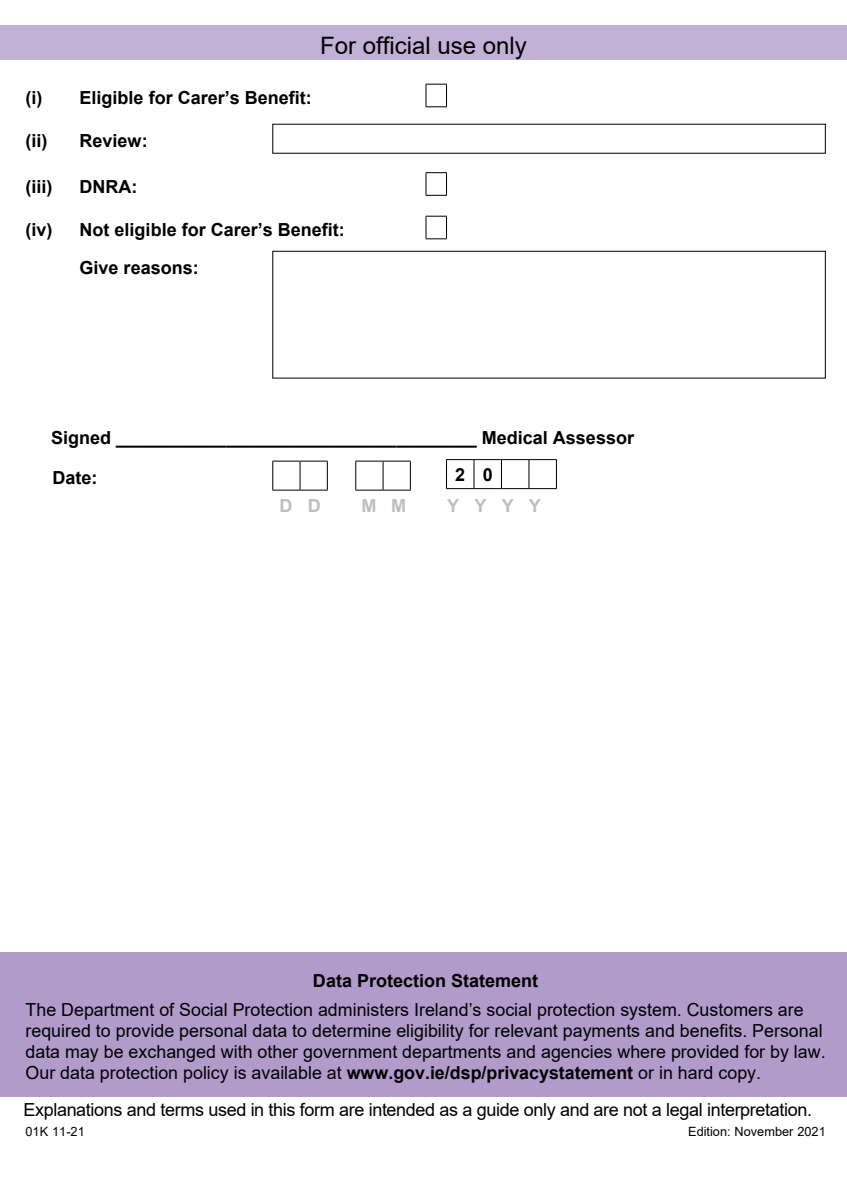
<style>
.page{position:relative;width:847px;height:1195px;background:#fff}
.page>*{position:absolute;margin:0;border:0;box-sizing:border-box;transform-origin:0 0}
.t1{font:24px "Arial";color:#000}
.t2{font:18px/21px "Arial";color:#000}
.t3{font:700 18px "Arial";color:#000}
.t4{font:18px "Arial";letter-spacing:-.02em;color:#000}
.t5{font:700 18px "Arial";color:#bcbec0}
.t6{font:12.75px "Arial";color:#000}
.s1{font-weight:700}
</style>
<div class="page">
<div style="left:0;top:26px;width:846px;height:34px;background:#c1b1d7"></div>
<svg style="left:272px;top:461px;width:56px;height:30px"></svg>
<svg style="left:355px;top:461px;width:56px;height:30px"></svg>
<div style="left:272px;top:251px;width:553px;height:127px;border:1px solid #000"></div>
<svg style="left:425px;top:84px;width:22px;height:23px"></svg>
<svg style="left:425px;top:172px;width:22px;height:24px"></svg>
<svg style="left:425px;top:216px;width:22px;height:23px"></svg>
<div style="left:0;top:952px;width:846px;height:145px;background:#b09bca"></div>
<svg style="left:446px;top:459px;width:110px;height:30px"></svg>
<h1 class="t1" style="left:320px;top:36px;width:208px">For official use only</h1>
<p class="t3" style="left:26px;top:91px;width:288px">(i) Eligible for Carer’s Benefit:</p>
<p class="t3" style="left:26px;top:134px;width:23px">(ii)</p>
<p class="t3" style="left:80px;top:134px;width:70px">Review:</p>
<p class="t3" style="left:26px;top:180px;width:28px">(iii)</p>
<p class="t3" style="left:80px;top:180px;width:59px">DNRA:</p>
<p class="t3" style="left:26px;top:222px;width:28px">(iv)</p>
<p class="t3" style="left:80px;top:222px;width:267px">Not eligible for Carer’s Benefit:</p>
<p class="t3" style="left:80px;top:261px;width:121px">Give reasons:</p>
<p class="t3" style="left:51px;top:431px;width:584px">Signed ____________________________________ Medical Assessor</p>
<p class="t3" style="left:53px;top:470px;width:46px">Date:</p>
<p class="t3" style="left:455px;top:467px;width:39px">2 0</p>
<p class="t5" style="left:279px;top:499px;width:43px">D D</p>
<p class="t5" style="left:361px;top:499px;width:46px">M M</p>
<p class="t5" style="left:447px;top:499px;width:95px">Y Y Y Y</p>
<p class="t3" style="left:313px;top:973px;width:227px">Data Protection Statement</p>
<p class="t2" style="left:26px;top:1001px;width:801px">The Department of Social Protection administers Ireland’s social protection system. Customers are required to provide personal data to determine eligibility for relevant payments and benefits. Personal data may be exchanged with other government departments and agencies where provided for by law.<br>Our data protection policy is available at <span class="s1">www.gov.ie/dsp/privacystatement</span> or in hard copy.</p>
<p class="t4" style="left:23px;top:1103px;width:789px">Explanations and terms used in this form are intended as a guide only and are not a legal interpretation.</p>
<p class="t6" style="left:26px;top:1127px;width:61px">01K 11-21</p>
<p class="t6" style="left:687px;top:1127px;width:139px">Edition: November 2021</p>
</div>
